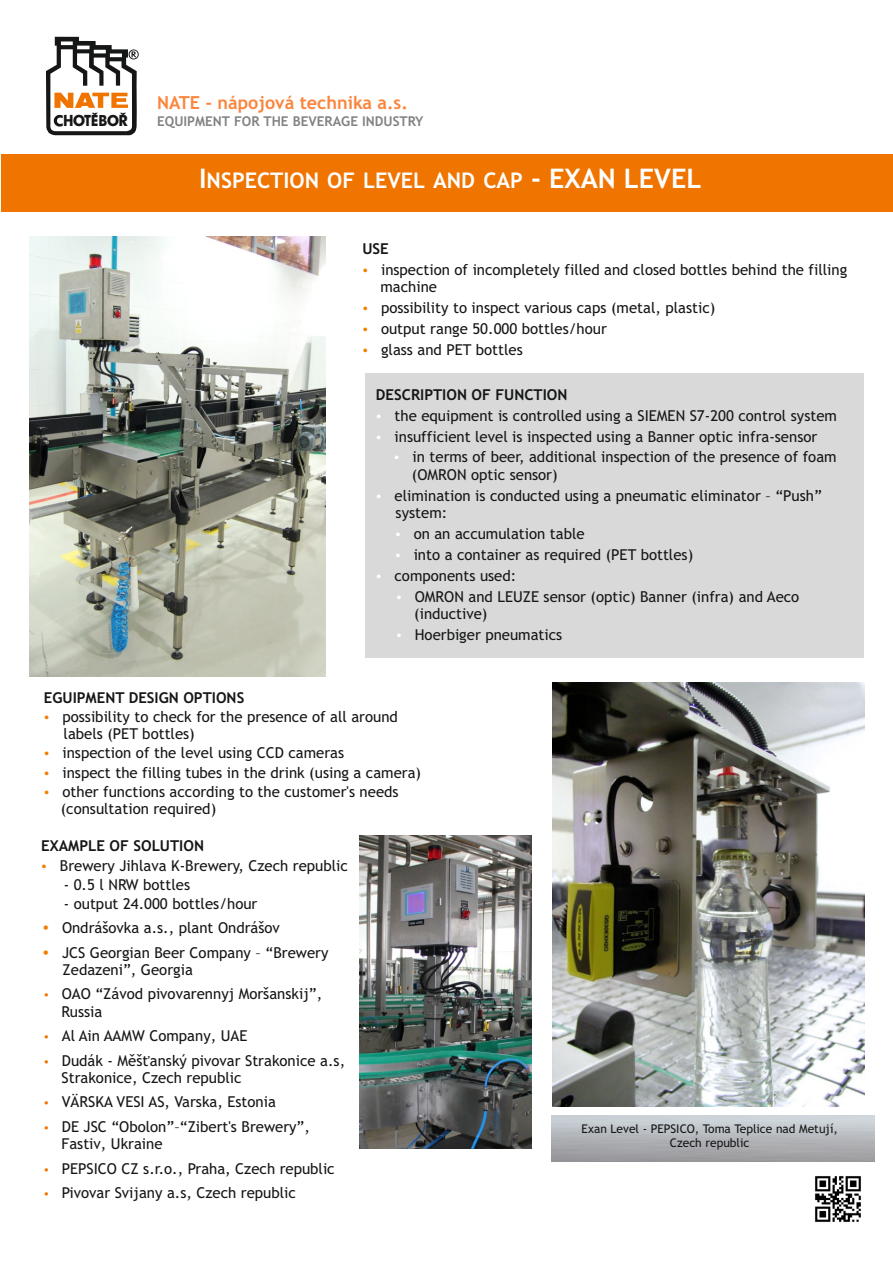
<style>
.page{position:relative;width:893px;height:1263px;background:#fff}
.page>*{position:absolute;margin:0;border:0;box-sizing:border-box;transform-origin:0 0}
.t1{font:700 21.6px "Trebuchet MS";color:#fff}
.t2{font:700 18px "Trebuchet MS";color:#fa853d}
.t3{font:700 15.45px "Futura BT";color:#151616;scale:.84 1}
.t4{font:15px/24.5px "Trebuchet MS";color:#151616}
.t5{font:700 15px "Trebuchet MS";color:#151616}
.t6{font:700 13.5px "Trebuchet MS";color:#818281}
.t7{font:12px/14px "Trebuchet MS";color:#151616;text-align:center}
.s1{font-size:15.3px}
.s2{font-size:27px}
</style>
<div class="page">
<img style="left:815px;top:1176px;width:46px;height:46px">
<img style="left:30px;top:236px;width:296px;height:440px">
<img style="left:359px;top:835px;width:173px;height:313px">
<img style="left:552px;top:683px;width:312px;height:424px">
<div style="left:365px;top:373px;width:499px;height:284px;background:#d9d9da"></div>
<svg style="left:46px;top:37px;width:93px;height:98px"></svg>
<div style="left:1px;top:154px;width:892px;height:58px;background:#f07400"></div>
<p class="t2" style="left:157px;top:96px;width:252px">NATE - nápojová technika a.s.</p>
<p class="t3" style="left:63px;top:114px;width:79px">HOTE<span class="s1">BO</span>R</p>
<p class="t6" style="left:157px;top:116px;width:268px">EQUIPMENT FOR THE BEVERAGE INDUSTRY</p>
<h1 class="t1" style="left:199px;top:172px;width:504px"><span class="s2">I</span>NSPECTION OF LEVEL AND CAP <span class="s2">- EXAN LEVEL</span></h1>
<p class="t5" style="left:362px;top:243px;width:28px">USE</p>
<p class="t4" style="left:380px;top:262px;width:468px;line-height:17.4px">inspection of incompletely filled and closed bottles behind the filling machine</p>
<p class="t4" style="left:381px;top:299px;width:336px;line-height:20.9px">possibility to inspect various caps (metal, plastic) output range 50.000 bottles/hour<br>glass and PET bottles</p>
<p class="t5" style="left:376px;top:389px;width:193px">DESCRIPTION OF FUNCTION</p>
<p class="t4" style="left:395px;top:406px;width:444px;line-height:20.9px">the equipment is controlled using a SIEMEN S7-200 control system insufficient level is inspected using a Banner optic infra-sensor</p>
<p class="t4" style="left:412px;top:450px;width:426px;line-height:17.4px">in terms of beer, additional inspection of the presence of foam (OMRON optic sensor)</p>
<p class="t4" style="left:395px;top:488px;width:429px;line-height:17.4px">elimination is conducted using a pneumatic eliminator – “Push” system:</p>
<p class="t4" style="left:414px;top:523px;width:172px">on an accumulation table</p>
<p class="t4" style="left:414px;top:544px;width:281px">into a container as required (PET bottles)</p>
<p class="t4" style="left:395px;top:565px;width:123px">components used:</p>
<p class="t4" style="left:415px;top:586px;width:386px">OMRON and LEUZE sensor (optic) Banner (infra) and Aeco</p>
<p class="t4" style="left:414px;top:605px;width:150px;line-height:20.9px">(inductive)<br>Hoerbiger pneumatics</p>
<p class="t5" style="left:44px;top:692px;width:202px">EGUIPMENT DESIGN OPTIONS</p>
<p class="t4" style="left:62px;top:709px;width:337px;line-height:17.4px">possibility to check for the presence of all around labels (PET bottles)</p>
<p class="t4" style="left:62px;top:745px;width:360px;line-height:19.2px">inspection of the level using CCD cameras<br>inspect the filling tubes in the drink (using a camera) other functions according to the customer's needs</p>
<p class="t4" style="left:61px;top:798px;width:157px">(consultation required)</p>
<p class="t5" style="left:41px;top:840px;width:164px">EXAMPLE OF SOLUTION</p>
<p class="t4" style="left:60px;top:854px;width:290px">Brewery Jihlava K-Brewery, Czech republic</p>
<p class="t4" style="left:64px;top:873px;width:128px">- 0.5 l NRW bottles</p>
<p class="t4" style="left:62px;top:893px;width:268px">- output 24.000 bottles/hour<br>Ondrášovka a.s., plant Ondrášov<br>JCS Georgian Beer Company – “Brewery</p>
<p class="t4" style="left:62px;top:959px;width:262px">Zedazeni”, Georgia<br>OAO “Závod pivovarennyj Moršanskij”,</p>
<p class="t4" style="left:62px;top:1001px;width:285px">Russia<br>Al Ain AAMW Company, UAE<br>Dudák - Měšťanský pivovar Strakonice a.s,</p>
<p class="t4" style="left:62px;top:1067px;width:250px">Strakonice, Czech republic<br>VÄRSKA VESI AS, Varska, Estonia<br>DE JSC “Obolon”–“Zibert's Brewery”,</p>
<p class="t4" style="left:62px;top:1133px;width:275px">Fastiv, Ukraine<br>PEPSICO CZ s.r.o., Praha, Czech republic<br>Pivovar Svijany a.s, Czech republic</p>
<p class="t7" style="left:582px;top:1123px;width:258px">Exan Level - PEPSICO, Toma Teplice nad Metují,<br>Czech republic</p>
</div>
